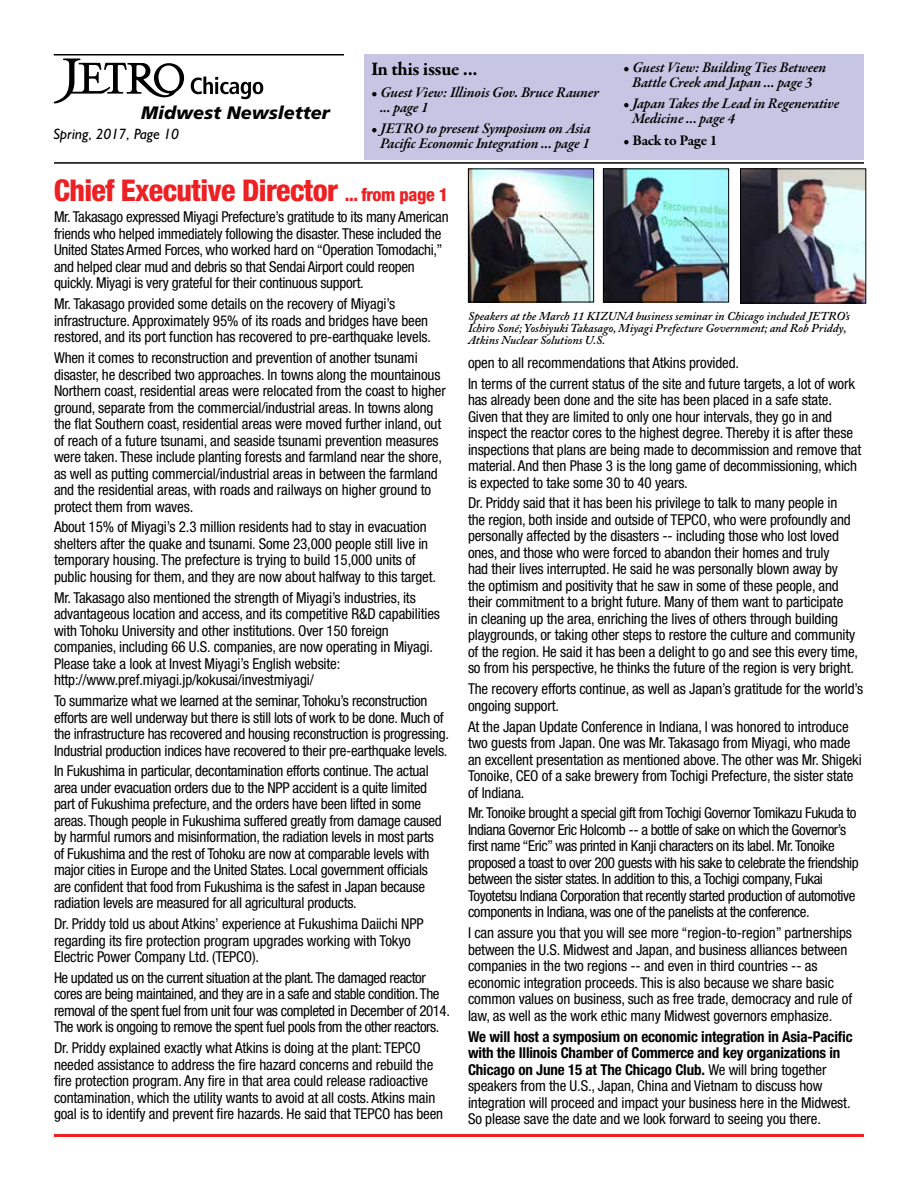
<style>
.page{position:relative;width:918px;height:1188px;background:#fff}
.page>*{position:absolute;margin:0;border:0;box-sizing:border-box;transform-origin:0 0}
.t1{font:800 condensed 30px "Helvetica Neue";letter-spacing:-.02em;color:#ed2024}
.t2{font:700 19.5px "Garamond Premr Pro";letter-spacing:-.02em;color:#000}
.t3{font:italic 900 18px "Frutiger";color:#000}
.t4{font:condensed 15px/16.5px "Helvetica Neue";letter-spacing:-.01em;color:#000}
.t5{font:condensed 15px/16.5px "Helvetica Neue";letter-spacing:-.03em;color:#000}
.t6{font:italic 600 15px/15px "Garamond Premr Pro";letter-spacing:-.01em;color:#000}
.t7{font:italic 15px "Humanist 521 BT";color:#000}
.t8{font:700 15px "Garamond Premr Pro";letter-spacing:-.015em;color:#000}
.t9{font:italic 600 12px/12px "Adobe Caslon Pro";color:#000}
.s1{font-weight:600;font-style:italic}
.s2{font-size:18px}
.s3{font-weight:700}
</style>
<div class="page">
<hr style="left:54px;top:54px;width:290px;height:2px;background:#000">
<svg style="left:191px;top:77px;width:72px;height:22px"></svg>
<svg style="left:54px;top:58px;width:130px;height:45px"></svg>
<div style="left:364px;top:54px;width:500px;height:106px;background:#c6c6e4"></div>
<hr style="left:54px;top:162px;width:810px;height:2px;background:#000">
<hr style="left:54px;top:1134px;width:810px;height:3px;background:#ed2024">
<img style="left:470px;top:170px;width:122px;height:130px">
<div style="left:468px;top:168px;width:126px;height:134px;border:1px solid #000"></div>
<img style="left:605px;top:170px;width:122px;height:130px">
<div style="left:603px;top:168px;width:126px;height:134px;border:1px solid #000"></div>
<img style="left:742px;top:170px;width:122px;height:131px">
<div style="left:740px;top:168px;width:126px;height:135px;border:1px solid #000"></div>
<p class="t3" style="left:141px;top:102px;width:190px">Midwest Newsletter</p>
<p class="t7" style="left:54px;top:125px;width:127px">Spring, 2017, Page 10</p>
<h2 class="t2" style="left:371px;top:57px;width:108px">In this issue ...</h2>
<p class="t6" style="left:380px;top:85px;width:221px;text-indent:-9px">• Guest View: Illinois Gov. Bruce Rauner ... page 1</p>
<p class="t6" style="left:371px;top:122px;width:221px;text-align:center">• JETRO to present Symposium on Asia<br>Pacific Economic Integration ... page 1</p>
<p class="t6" style="left:623px;top:60px;width:205px;text-align:center">• Guest View: Building Ties Between<br>Battle Creek and Japan ... page 3</p>
<p class="t6" style="left:632px;top:97px;width:209px;text-indent:-9px">• Japan Takes the Lead in Regenerative<br>Medicine ... page 4</p>
<p class="t8" style="left:623px;top:131px;width:96px"><span class="s1">•</span> Back to Page 1</p>
<h1 class="t1" style="left:54px;top:172px;width:396px">Chief Executive Director <span class="s2">... from page 1</span></h1>
<p class="t4" style="left:54px;top:209px;width:396px">Mr. Takasago expressed Miyagi Prefecture’s gratitude to its many American friends who helped immediately following the disaster. These included the United States Armed Forces, who worked hard on “Operation Tomodachi,” and helped clear mud and debris so that Sendai Airport could reopen quickly. Miyagi is very grateful for their continuous support.</p>
<p class="t4" style="left:54px;top:296px;width:379px">Mr. Takasago provided some details on the recovery of Miyagi’s infrastructure. Approximately 95% of its roads and bridges have been restored, and its port function has recovered to pre-earthquake levels.</p>
<p class="t4" style="left:54px;top:349px;width:393px">When it comes to reconstruction and prevention of another tsunami disaster, he described two approaches. In towns along the mountainous Northern coast, residential areas were relocated from the coast to higher ground, separate from the commercial/industrial areas. In towns along the flat Southern coast, residential areas were moved further inland, out of reach of a future tsunami, and seaside tsunami prevention measures were taken. These include planting forests and farmland near the shore, as well as putting commercial/industrial areas in between the farmland and the residential areas, with roads and railways on higher ground to protect them from waves.</p>
<p class="t4" style="left:54px;top:519px;width:384px">About 15% of Miyagi’s 2.3 million residents had to stay in evacuation shelters after the quake and tsunami. Some 23,000 people still live in temporary housing. The prefecture is trying to build 15,000 units of public housing for them, and they are now about halfway to this target.</p>
<p class="t4" style="left:54px;top:589px;width:387px">Mr. Takasago also mentioned the strength of Miyagi’s industries, its advantageous location and access, and its competitive R&amp;D capabilities with Tohoku University and other institutions. Over 150 foreign companies, including 66 U.S. companies, are now operating in Miyagi.<br>Please take a look at Invest Miyagi’s English website: http://www.pref.miyagi.jp/kokusai/investmiyagi/</p>
<p class="t4" style="left:54px;top:692px;width:397px">To summarize what we learned at the seminar, Tohoku’s reconstruction efforts are well underway but there is still lots of work to be done. Much of the infrastructure has recovered and housing reconstruction is progressing.<br>Industrial production indices have recovered to their pre-earthquake levels.</p>
<p class="t4" style="left:54px;top:763px;width:389px">In Fukushima in particular, decontamination efforts continue. The actual area under evacuation orders due to the NPP accident is a quite limited part of Fukushima prefecture, and the orders have been lifted in some areas. Though people in Fukushima suffered greatly from damage caused by harmful rumors and misinformation, the radiation levels in most parts of Fukushima and the rest of Tohoku are now at comparable levels with major cities in Europe and the United States. Local government officials are confident that food from Fukushima is the safest in Japan because radiation levels are measured for all agricultural products.</p>
<p class="t4" style="left:54px;top:916px;width:371px">Dr. Priddy told us about Atkins’ experience at Fukushima Daiichi NPP regarding its fire protection program upgrades working with Tokyo<br>Electric Power Company Ltd. (TEPCO).</p>
<p class="t5" style="left:54px;top:969px;width:397px">He updated us on the current situation at the plant. The damaged reactor cores are being maintained, and they are in a safe and stable condition. The removal of the spent fuel from unit four was completed in December of 2014.<br>The work is ongoing to remove the spent fuel pools from the other reactors.</p>
<p class="t4" style="left:54px;top:1040px;width:391px">Dr. Priddy explained exactly what Atkins is doing at the plant: TEPCO needed assistance to address the fire hazard concerns and rebuild the fire protection program. Any fire in that area could release radioactive contamination, which the utility wants to avoid at all costs. Atkins main goal is to identify and prevent fire hazards. He said that TEPCO has been</p>
<p class="t9" style="left:468px;top:310px;width:383px">Speakers at the March 11 KIZUNA business seminar in Chicago included JETRO’s<br>Ichiro Soné; Yoshiyuki Takasago, Miyagi Prefecture Government; and Rob Priddy,<br>Atkins Nuclear Solutions U.S.</p>
<p class="t4" style="left:468px;top:352px;width:389px;line-height:20.9px">open to all recommendations that Atkins provided.<br>In terms of the current status of the site and future targets, a lot of work</p>
<p class="t4" style="left:468px;top:391px;width:395px">has already been done and the site has been placed in a safe state.<br>Given that they are limited to only one hour intervals, they go in and inspect the reactor cores to the highest degree. Thereby it is after these inspections that plans are being made to decommission and remove that material. And then Phase 3 is the long game of decommissioning, which is expected to take some 30 to 40 years.</p>
<p class="t4" style="left:468px;top:495px;width:392px">Dr. Priddy said that it has been his privilege to talk to many people in the region, both inside and outside of TEPCO, who were profoundly and personally affected by the disasters -- including those who lost loved ones, and those who were forced to abandon their homes and truly<br>had their lives interrupted. He said he was personally blown away by the optimism and positivity that he saw in some of these people, and their commitment to a bright future. Many of them want to participate<br>in cleaning up the area, enriching the lives of others through building playgrounds, or taking other steps to restore the culture and community of the region. He said it has been a delight to go and see this every time, so from his perspective, he thinks the future of the region is very bright.</p>
<p class="t4" style="left:468px;top:681px;width:397px">The recovery efforts continue, as well as Japan’s gratitude for the world’s ongoing support.</p>
<p class="t4" style="left:468px;top:718px;width:395px">At the Japan Update Conference in Indiana, I was honored to introduce two guests from Japan. One was Mr. Takasago from Miyagi, who made an excellent presentation as mentioned above. The other was Mr. Shigeki Tonoike, CEO of a sake brewery from Tochigi Prefecture, the sister state of Indiana.</p>
<p class="t5" style="left:468px;top:805px;width:392px">Mr. Tonoike brought a special gift from Tochigi Governor Tomikazu Fukuda to Indiana Governor Eric Holcomb -- a bottle of sake on which the Governor’s first name “Eric” was printed in Kanji characters on its label. Mr. Tonoike proposed a toast to over 200 guests with his sake to celebrate the friendship between the sister states. In addition to this, a Tochigi company, Fukai Toyotetsu Indiana Corporation that recently started production of automotive components in Indiana, was one of the panelists at the conference.</p>
<p class="t4" style="left:468px;top:925px;width:386px">I can assure you that you will see more “region-to-region” partnerships between the U.S. Midwest and Japan, and business alliances between companies in the two regions -- and even in third countries -- as economic integration proceeds. This is also because we share basic common values on business, such as free trade, democracy and rule of law, as well as the work ethic many Midwest governors emphasize.</p>
<p class="t4" style="left:468px;top:1028px;width:386px"><span class="s3">We will host a symposium on economic integration in Asia-Pacific with the Illinois Chamber of Commerce and key organizations in Chicago on June 15 at The Chicago Club.</span> We will bring together speakers from the U.S., Japan, China and Vietnam to discuss how integration will proceed and impact your business here in the Midwest.<br>So please save the date and we look forward to seeing you there.</p>
</div>
